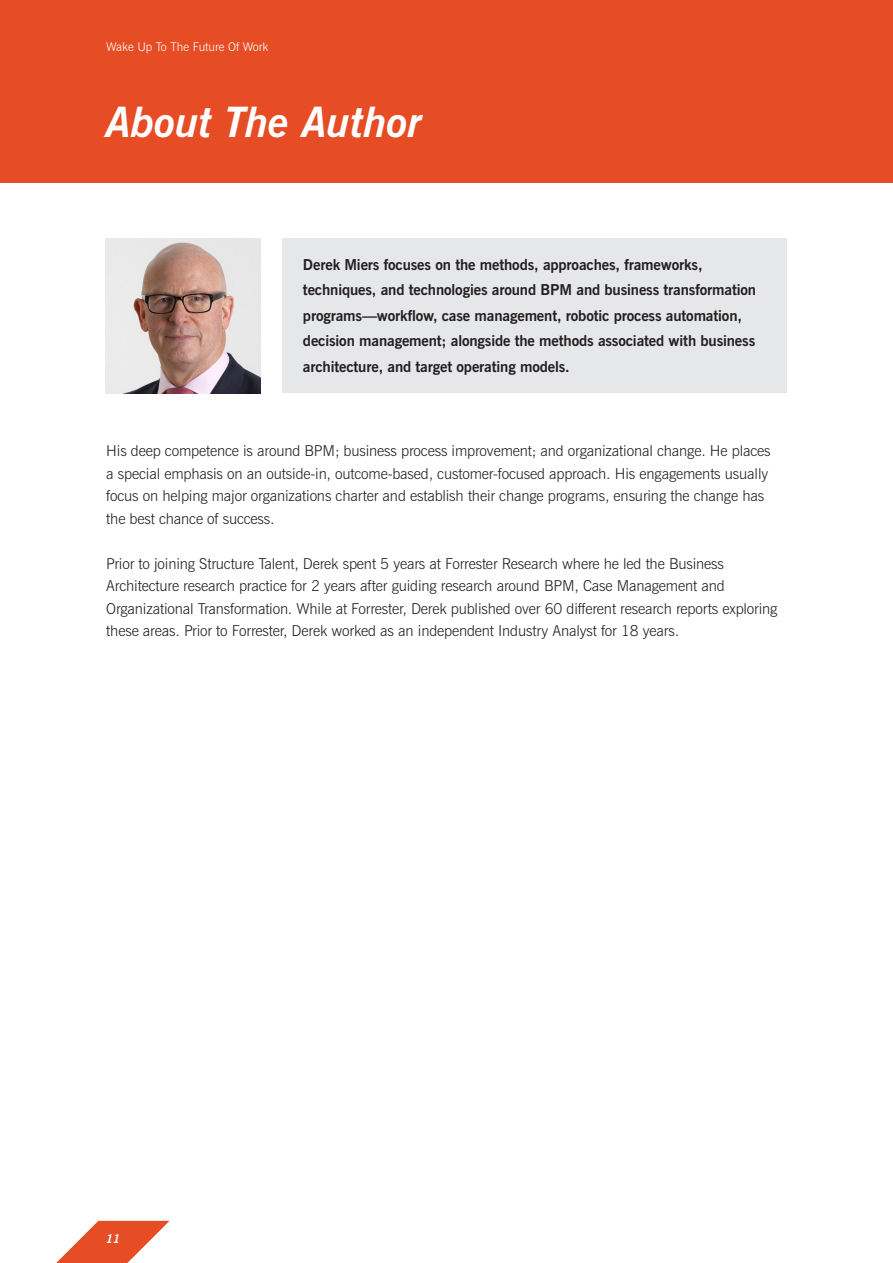
<style>
.page{position:relative;width:893px;height:1263px;background:#fff}
.page>*{position:absolute;margin:0;border:0;box-sizing:border-box;transform-origin:0 0}
.Main_headline_-_Whit{font:italic 700 42px "News Gothic BT";color:#fff}
.t1{font:300 15px/22.5px "News Gothic BT";letter-spacing:-.01em;color:#231f20}
.t2{font:700 15px/25.5px "News Gothic BT";letter-spacing:-.01em;color:#231f20}
.t3{font:300 12px "News Gothic BT";color:#fff}
.t4{font:italic 700 12px "News Gothic BT";color:#fff}
</style>
<div class="page">
<svg style="left:56px;top:1221px;width:114px;height:42px"></svg>
<div style="left:0;top:0;width:893px;height:183px;background:#e64d25"></div>
<img style="left:106px;top:238px;width:154px;height:155px">
<div style="left:282px;top:238px;width:505px;height:155px;background:#e6e7e9"></div>
<p class="t3" style="left:106px;top:40px;width:164px">Wake Up To The Future Of Work</p>
<p class="Main_headline_-_Whit" style="left:106px;top:96px;width:317px">About The Author</p>
<p class="t2" style="left:303px;top:251px;width:455px">Derek Miers focuses on the methods, approaches, frameworks, techniques, and technologies around BPM and business transformation programs—workflow, case management, robotic process automation, decision management; alongside the methods associated with business architecture, and target operating models.</p>
<p class="t1" style="left:106px;top:439px;width:666px">His deep competence is around BPM; business process improvement; and organizational change. He places a special emphasis on an outside-in, outcome-based, customer-focused approach. His engagements usually focus on helping major organizations charter and establish their change programs, ensuring the change has the best chance of success.</p>
<p class="t1" style="left:106px;top:552px;width:673px">Prior to joining Structure Talent, Derek spent 5 years at Forrester Research where he led the Business Architecture research practice for 2 years after guiding research around BPM, Case Management and Organizational Transformation. While at Forrester, Derek published over 60 different research reports exploring these areas. Prior to Forrester, Derek worked as an independent Industry Analyst for 18 years.</p>
<p class="t4" style="left:106px;top:1231px;width:16px">11</p>
</div>
